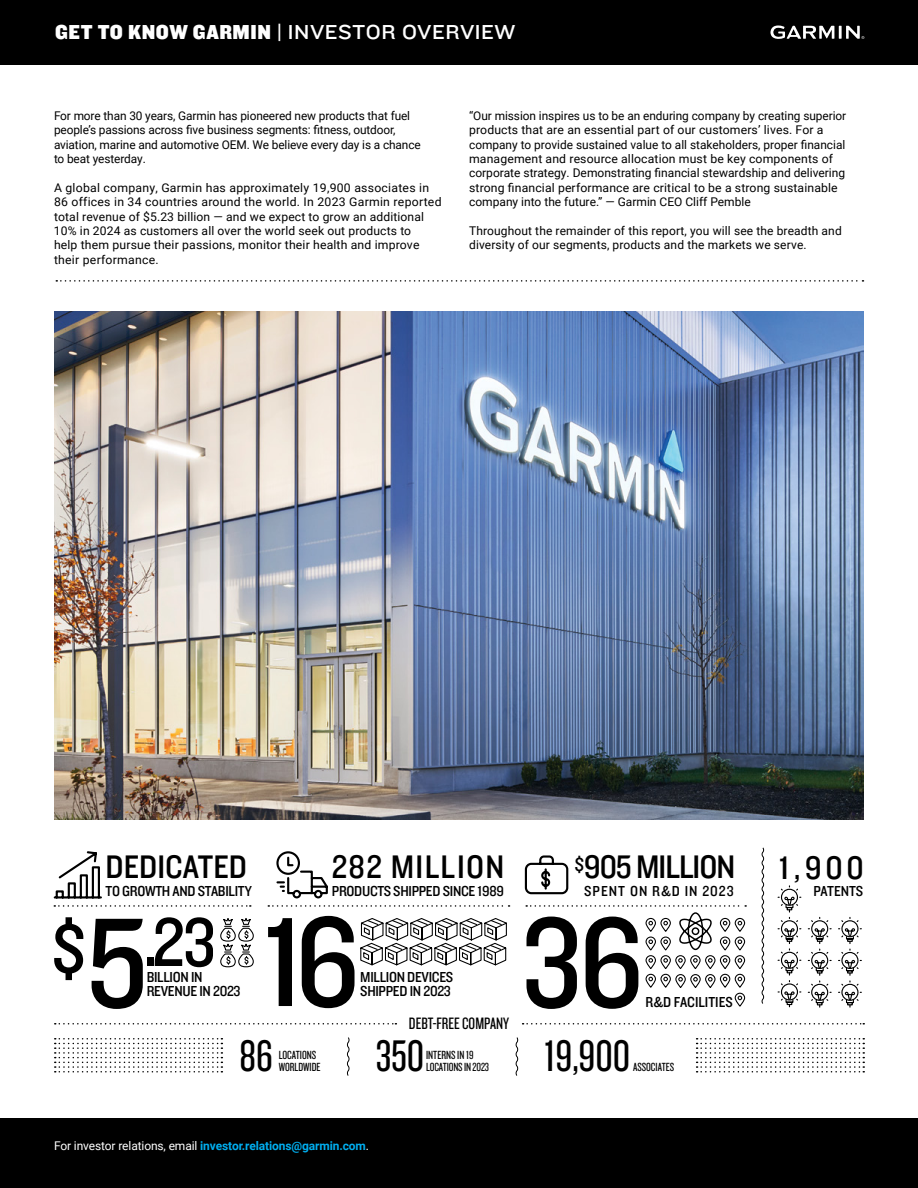
<style>
.page{position:relative;width:918px;height:1188px;background:#fff}
.page>*{position:absolute;margin:0;border:0;box-sizing:border-box;transform-origin:0 0}
.t1{font:132px "Knockout 30 Junior Welterwt";color:#000}
.t2{font:71.25px "Knockout 30 Junior Welterwt";color:#000}
.t3{font:46.05px "Knockout 28 Junior Feathrwt";color:#000}
.t4{font:33.9px "Knockout 30 Junior Welterwt";color:#000}
.t5{font:33.9px "Knockout 30 Junior Welterwt";letter-spacing:-.03em;color:#000}
.t6{font:33.9px "Knockout 30 Junior Welterwt";letter-spacing:.04em;color:#000}
.t7{font:21px "Knockout 32 Junior Cruisewt";letter-spacing:.025em;color:#fff}
.t8{font:17.1px "Knockout 28 Junior Feathrwt";color:#000}
.t9{font:15px/13.6px "Knockout 30 Junior Welterwt";letter-spacing:-.02em;color:#000}
.t10{font:15px "Knockout 30 Junior Welterwt";letter-spacing:.07em;color:#000}
.t11{font:15px "Knockout 30 Junior Welterwt";color:#000}
.t12{font:12.3px/12.3px "Knockout 28 Junior Feathrwt";color:#000}
.t13{font:12px/14.4px "Roboto";letter-spacing:.01em;color:#000}
.t14{font:12px/14.4px "Roboto";letter-spacing:-.01em;color:#000}
.t15{font:700 12px "Roboto";letter-spacing:-.01em;color:#00aeef}
.s1{font-family:"Knockout 71 Full Middlewt"}
.s2{font-size:132px}
.s3{font-weight:400;color:#fff}
</style>
<div class="page">
<div style="left:0;top:1118px;width:918px;height:70px;background:#000"></div>
<svg style="left:56px;top:280px;width:807px;height:2px"></svg>
<img style="left:54px;top:312px;width:810px;height:507px">
<svg style="left:523px;top:1023px;width:341px;height:2px"></svg>
<svg style="left:55px;top:1023px;width:341px;height:2px"></svg>
<div style="left:276px;top:851px;width:24px;height:24px;border:2px solid #000;border-radius:50%"></div>
<svg style="left:268px;top:856px;width:242px;height:51px"></svg>
<svg style="left:777px;top:885px;width:85px;height:123px"></svg>
<svg style="left:524px;top:855px;width:45px;height:40px"></svg>
<svg style="left:761px;top:847px;width:4px;height:157px"></svg>
<svg style="left:360px;top:918px;width:147px;height:48px"></svg>
<svg style="left:526px;top:905px;width:220px;height:102px"></svg>
<svg style="left:220px;top:918px;width:34px;height:50px"></svg>
<svg style="left:53px;top:851px;width:198px;height:56px"></svg>
<svg style="left:515px;top:1037px;width:4px;height:39px"></svg>
<svg style="left:347px;top:1037px;width:3px;height:39px"></svg>
<svg style="left:55px;top:1038px;width:167px;height:35px"></svg>
<svg style="left:697px;top:1038px;width:167px;height:35px"></svg>
<div style="left:0;top:0;width:918px;height:64px;background:#000"></div>
<svg style="left:770px;top:25px;width:94px;height:14px"></svg>
<h3 class="t7" style="left:55px;top:17px;width:462px"><span class="s1">GET TO KNOW GARMIN</span> | INVESTOR OVERVIEW</h3>
<p class="t14" style="left:54px;top:108px;width:368px">For more than 30 years, Garmin has pioneered new products that fuel people’s passions across five business segments: fitness, outdoor, aviation, marine and automotive OEM. We believe every day is a chance to beat yesterday.</p>
<p class="t13" style="left:54px;top:180px;width:389px">A global company, Garmin has approximately 19,900 associates in 86 offices in 34 countries around the world. In 2023 Garmin reported total revenue of $5.23 billion — and we expect to grow an additional 10% in 2024 as customers all over the world seek out products to<br>help them pursue their passions, monitor their health and improve their performance.</p>
<p class="t13" style="left:469px;top:108px;width:379px">“Our mission inspires us to be an enduring company by creating superior products that are an essential part of our customers’ lives. For a company to provide sustained value to all stakeholders, proper financial management and resource allocation must be key components of corporate strategy. Demonstrating financial stewardship and delivering strong financial performance are critical to be a strong sustainable company into the future.” — Garmin CEO Cliff Pemble</p>
<p class="t13" style="left:469px;top:223px;width:374px">Throughout the remainder of this report, you will see the breadth and diversity of our segments, products and the markets we serve.</p>
<h3 class="t4" style="left:106px;top:844px;width:143px">DEDICATED</h3>
<p class="t9" style="left:106px;top:884px;width:148px">TO GROWTH AND STABILITY</p>
<h2 class="t2" style="left:51px;top:898px;width:109px">$<span class="s2">5</span>.</h2>
<h2 class="t2" style="left:152px;top:894px;width:65px">23</h2>
<p class="t9" style="left:147px;top:983px;width:95px">REVENUE IN 2023</p>
<p class="t9" style="left:147px;top:970px;width:57px">BILLION IN</p>
<h3 class="t6" style="left:332px;top:844px;width:174px">282 MILLION</h3>
<h3 class="t4" style="left:779px;top:845px;width:87px">1,900</h3>
<p class="t9" style="left:332px;top:884px;width:173px">PRODUCTS SHIPPED SINCE 1989</p>
<h3 class="t5" style="left:575px;top:844px;width:162px"><sup>$</sup>905 MILLION</h3>
<p class="t10" style="left:584px;top:881px;width:151px">SPENT ON R&amp;D IN 2023</p>
<p class="t9" style="left:814px;top:884px;width:51px">PATENTS</p>
<h1 class="t1" style="left:262px;top:873px;width:98px">16</h1>
<p class="t9" style="left:360px;top:970px;width:94px">MILLION DEVICES<br>SHIPPED IN 2023</p>
<h3 class="t8" style="left:409px;top:1013px;width:102px">DEBT-FREE COMPANY</h3>
<h1 class="t1" style="left:521px;top:874px;width:124px">36</h1>
<p class="t11" style="left:646px;top:992px;width:89px">R&amp;D FACILITIES</p>
<h3 class="t3" style="left:240px;top:1027px;width:35px">86</h3>
<h3 class="t3" style="left:376px;top:1027px;width:50px">350</h3>
<p class="t12" style="left:426px;top:1048px;width:49px">INTERNS IN 19</p>
<p class="t12" style="left:279px;top:1048px;width:43px">LOCATIONS<br>WORLDWIDE</p>
<p class="t12" style="left:426px;top:1060px;width:65px">LOCATIONS IN 2023</p>
<p class="t15" style="left:54px;top:1137px;width:317px"><span class="s3">For investor relations, email</span> investor.relations@garmin.com<span class="s3">.</span></p>
<h3 class="t3" style="left:544px;top:1027px;width:87px">19,900</h3>
<p class="t12" style="left:633px;top:1061px;width:43px">ASSOCIATES</p>
</div>
